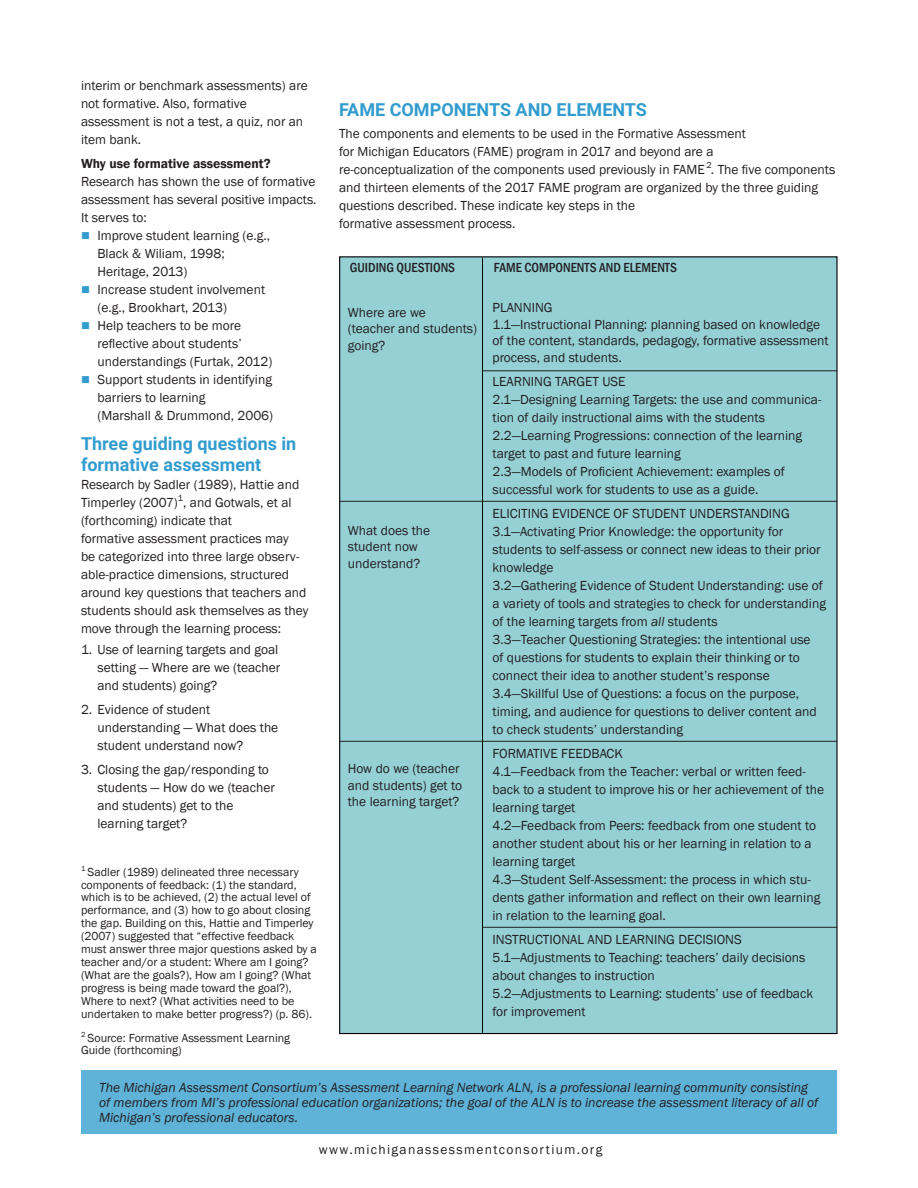
<style>
.page{position:relative;width:918px;height:1188px;background:#fff}
.page>*{position:absolute;margin:0;border:0;box-sizing:border-box;transform-origin:0 0}
.t1{font:700 18px/21px "Roboto";color:#329cce}
.t2{font:13.5px/18px "Franklin Gothic";color:#231f20}
.t3{font:italic 13.5px/15px "Franklin Gothic";color:#231f20}
.t4{font:500 condensed 13.5px "Franklin Gothic";color:#231f20}
.t5{font:13.5px "Franklin Gothic";letter-spacing:.1em;color:#231f20}
.t6{font:600 13.5px "Franklin Gothic";color:#231f20}
.t7{font:12px/12.9px "Franklin Gothic";color:#231f20}
.s1{color:#329cce}
.s2{font-style:italic}
</style>
<div class="page">
<div style="left:339px;top:256px;width:499px;height:778px;background:#95d0d5;border:1px solid #000"></div>
<div style="left:81px;top:1070px;width:756px;height:64px;background:#5fb2d8"></div>
<hr style="left:482px;top:258px;width:1px;height:775px;background:#000">
<hr style="left:339px;top:501px;width:498px;height:1px;background:#231f20">
<hr style="left:339px;top:741px;width:498px;height:1px;background:#231f20">
<hr style="left:483px;top:927px;width:354px;height:1px;background:#231f20">
<hr style="left:482px;top:371px;width:355px;height:1px;background:#231f20">
<p class="t2" style="left:81px;top:77px;width:228px">interim or benchmark assessments) are not formative. Also, formative assessment is not a test, a quiz, nor an item bank.</p>
<p class="t6" style="left:81px;top:156px;width:191px">Why use formative assessment?</p>
<p class="t2" style="left:81px;top:173px;width:237px;text-align:justify">Research has shown the use of formative assessment has several positive impacts.<br>It serves to:</p>
<p class="t2" style="left:97px;top:227px;width:174px;text-indent:-16px"><span class="s1">■</span> Improve student learning (e.g.,<br>Black &amp; Wiliam, 1998;<br>Heritage, 2013)</p>
<p class="t2" style="left:97px;top:281px;width:169px;text-indent:-16px"><span class="s1">■</span> Increase student involvement (e.g., Brookhart, 2013)</p>
<p class="t2" style="left:97px;top:317px;width:176px;text-indent:-16px"><span class="s1">■</span> Help teachers to be more reflective about students’ understandings (Furtak, 2012)</p>
<p class="t2" style="left:97px;top:371px;width:177px;text-indent:-16px"><span class="s1">■</span> Support students in identifying barriers to learning<br>(Marshall &amp; Drummond, 2006)</p>
<p class="t1" style="left:81px;top:433px;width:217px">Three guiding questions in formative assessment</p>
<p class="t2" style="left:81px;top:476px;width:229px">Research by Sadler (1989), Hattie and Timperley (2007)<sup>1</sup>, and Gotwals, et al (forthcoming) indicate that<br>formative assessment practices may<br>be categorized into three large observ&shy;able-practice dimensions, structured around key questions that teachers and students should ask themselves as they move through the learning process:</p>
<p class="t2" style="left:97px;top:641px;width:184px;text-indent:-16px">1. Use of learning targets and goal setting — Where are we (teacher and students) going?</p>
<p class="t2" style="left:97px;top:701px;width:182px;text-indent:-16px">2. Evidence of student understanding — What does the student understand now?</p>
<p class="t2" style="left:97px;top:761px;width:179px;text-indent:-16px">3. Closing the gap/responding to students — How do we (teacher and students) get to the learning target?</p>
<p class="t7" style="left:81px;top:866px;width:237px"><sup>1</sup> Sadler (1989) delineated three necessary components of feedback: (1) the standard, which is to be achieved, (2) the actual level of performance, and (3) how to go about closing the gap. Building on this, Hattie and Timperley (2007) suggested that “effective feedback must answer three major questions asked by a teacher and/or a student: Where am I going? (What are the goals?), How am I going? (What progress is being made toward the goal?), Where to next? (What activities need to be undertaken to make better progress?) (p. 86).</p>
<p class="t7" style="left:81px;top:1031px;width:211px"><sup>2</sup> Source: Formative Assessment Learning<br>Guide (forthcoming)</p>
<p class="t1" style="left:339px;top:98px;width:309px">FAME COMPONENTS AND ELEMENTS</p>
<p class="t2" style="left:339px;top:125px;width:498px">The components and elements to be used in the Formative Assessment<br>for Michigan Educators (FAME) program in 2017 and beyond are a<br>re-conceptualization of the components used previously in FAME <sup>2</sup>. The five components and thirteen elements of the 2017 FAME program are organized by the three guiding questions described. These indicate key steps in the<br>formative assessment process.</p>
<p class="t4" style="left:350px;top:259px;width:107px">GUIDING QUESTIONS</p>
<p class="t4" style="left:494px;top:259px;width:185px">FAME COMPONENTS AND ELEMENTS</p>
<p class="t2" style="left:348px;top:303px;width:80px">Where are we</p>
<p class="t2" style="left:348px;top:320px;width:131px">(teacher and students)</p>
<p class="t2" style="left:348px;top:336px;width:39px">going?</p>
<p class="t2" style="left:348px;top:521px;width:84px">What does the</p>
<p class="t2" style="left:348px;top:538px;width:71px">student now</p>
<p class="t2" style="left:348px;top:554px;width:74px">understand?</p>
<p class="t2" style="left:348px;top:761px;width:116px;line-height:16.5px">How do we (teacher and students) get to the learning target?</p>
<p class="t2" style="left:493px;top:299px;width:62px">PLANNING</p>
<p class="t2" style="left:493px;top:316px;width:338px;line-height:16.5px">1.1—Instructional Planning: planning based on knowledge of the content, standards, pedagogy, formative assessment process, and students.</p>
<p class="t2" style="left:493px;top:373px;width:135px">LEARNING TARGET USE</p>
<p class="t2" style="left:493px;top:391px;width:330px">2.1—Designing Learning Targets: the use and communica&shy;tion of daily instructional aims with the students</p>
<p class="t2" style="left:493px;top:427px;width:311px">2.2—Learning Progressions: connection of the learning target to past and future learning</p>
<p class="t2" style="left:493px;top:463px;width:294px">2.3—Models of Proficient Achievement: examples of successful work for students to use as a guide.</p>
<p class="t2" style="left:493px;top:505px;width:299px">ELICITING EVIDENCE OF STUDENT UNDERSTANDING</p>
<p class="t2" style="left:493px;top:523px;width:330px">3.1—Activating Prior Knowledge: the opportunity for students to self-assess or connect new ideas to their prior knowledge</p>
<p class="t2" style="left:493px;top:577px;width:335px">3.2—Gathering Evidence of Student Understanding: use of a variety of tools and strategies to check for understanding of the learning targets from <span class="s2">all</span> students</p>
<p class="t2" style="left:493px;top:631px;width:320px">3.3—Teacher Questioning Strategies: the intentional use of questions for students to explain their thinking or to connect their idea to another student’s response</p>
<p class="t2" style="left:493px;top:685px;width:326px">3.4—Skillful Use of Questions: a focus on the purpose, timing, and audience for questions to deliver content and to check students’ understanding</p>
<p class="t2" style="left:493px;top:745px;width:132px">FORMATIVE FEEDBACK</p>
<p class="t2" style="left:493px;top:763px;width:333px">4.1—Feedback from the Teacher: verbal or written feed&shy;back to a student to improve his or her achievement of the learning target</p>
<p class="t2" style="left:493px;top:817px;width:325px">4.2—Feedback from Peers: feedback from one student to another student about his or her learning in relation to a learning target</p>
<p class="t2" style="left:493px;top:871px;width:329px">4.3—Student Self-Assessment: the process in which stu&shy;dents gather information and reflect on their own learning in relation to the learning goal.</p>
<p class="t2" style="left:493px;top:931px;width:251px">INSTRUCTIONAL AND LEARNING DECISIONS</p>
<p class="t2" style="left:493px;top:949px;width:315px">5.1—Adjustments to Teaching: teachers’ daily decisions about changes to instruction</p>
<p class="t2" style="left:493px;top:985px;width:322px">5.2—Adjustments to Learning: students’ use of feedback for improvement</p>
<p class="t3" style="left:99px;top:1081px;width:721px">The Michigan Assessment Consortium’s Assessment Learning Network ALN, is a professional learning community consisting of members from MI’s professional education organizations; the goal of the ALN is to increase the assessment literacy of all of<br>Michigan’s professional educators.</p>
<p class="t5" style="left:319px;top:1141px;width:285px">www.michiganassessmentconsortium.org</p>
</div>
